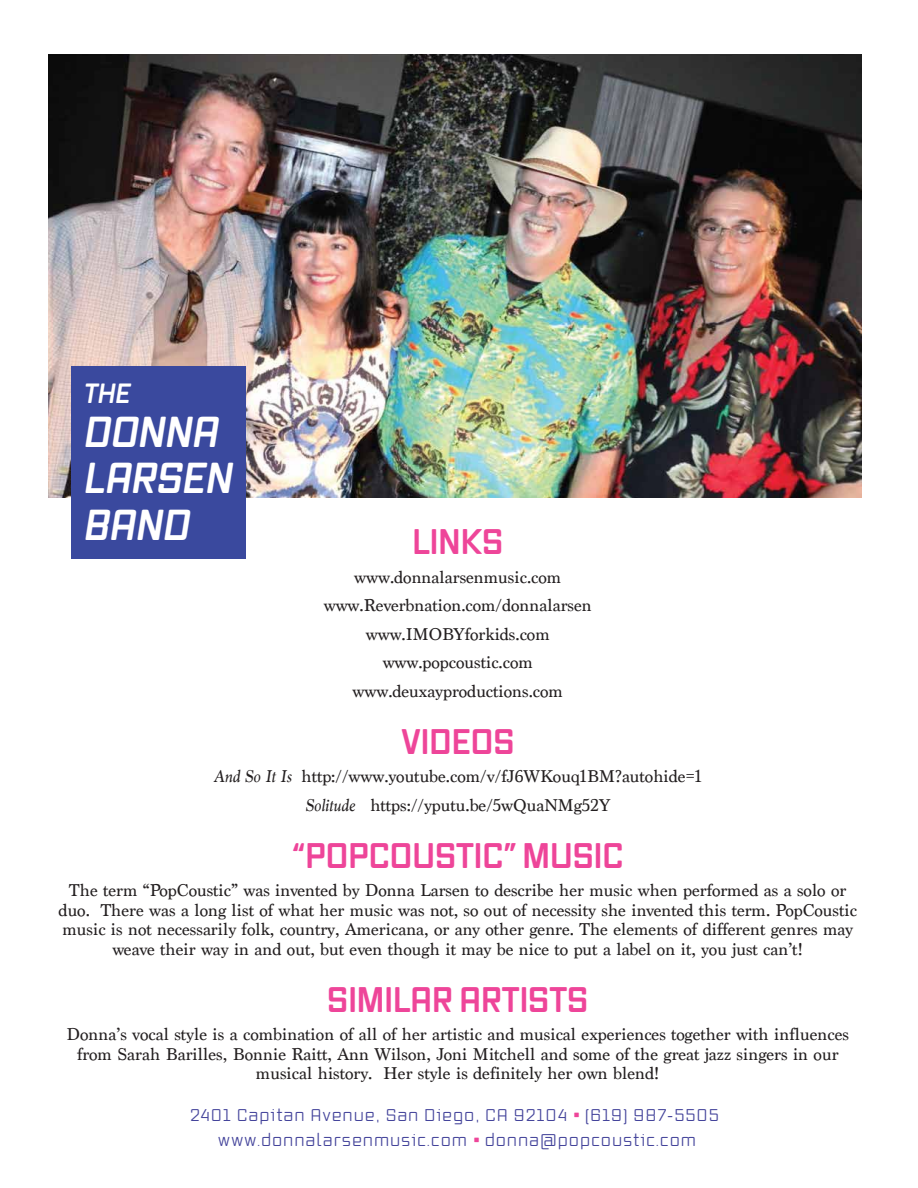
<style>
.page{position:relative;width:918px;height:1188px;background:#fff}
.page>*{position:absolute;margin:0;border:0;box-sizing:border-box;transform-origin:0 0}
.t1{font:italic 700 42px/46.5px "Vox Round";color:#fff}
.t2{font:700 34.5px "Vox Round";color:#ee4599}
.t3{font:italic 700 27px "Vox Round";color:#fff}
.t4{font:18px/28.5px "Marion";color:#231f20;text-align:center}
.t5{font:16.5px/25.5px "Vox Round";letter-spacing:.095em;color:#44449b;text-align:center}
.s1{font-style:italic}
.s2{font-weight:700;color:#ee4599}
</style>
<div class="page">
<img style="left:48px;top:55px;width:813px;height:443px">
<div style="left:71px;top:366px;width:175px;height:193px;background:#3a499e"></div>
<h3 class="t3" style="left:83px;top:375px;width:48px">THE</h3>
<h1 class="t1" style="left:83px;top:407px;width:150px">DONNA<br>LARSEN<br>BAND</h1>
<h2 class="t2" style="left:413px;top:518px;width:92px">LINKS</h2>
<p class="t4" style="left:324px;top:563px;width:270px">www.donnalarsenmusic.com www.Reverbnation.com/donnalarsen www.IMOBYforkids.com www.popcoustic.com www.deuxayproductions.com</p>
<h2 class="t2" style="left:401px;top:718px;width:115px">VIDEOS</h2>
<p class="t4" style="left:214px;top:762px;width:490px"><span class="s1">And So It Is</span> http://www.youtube.com/v/fJ6WKouq1BM?autohide=1<br><span class="s1">Solitude</span> https://yputu.be/5wQuaNMg52Y</p>
<h2 class="t2" style="left:292px;top:832px;width:333px">“POPCOUSTIC” MUSIC</h2>
<p class="t4" style="left:59px;top:881px;width:800px;line-height:19.5px">The term “PopCoustic” was invented by Donna Larsen to describe her music when performed as a solo or duo. There was a long list of what her music was not, so out of necessity she invented this term. PopCoustic music is not necessarily folk, country, Americana, or any other genre. The elements of different genres may weave their way in and out, but even though it may be nice to put a label on it, you just can’t!</p>
<h2 class="t2" style="left:327px;top:976px;width:262px">SIMILAR ARTISTS</h2>
<p class="t4" style="left:67px;top:1025px;width:784px;line-height:19.5px">Donna’s vocal style is a combination of all of her artistic and musical experiences together with influences from Sarah Barilles, Bonnie Raitt, Ann Wilson, Joni Mitchell and some of the great jazz singers in our musical history. Her style is definitely her own blend!</p>
<p class="t5" style="left:191px;top:1102px;width:530px">2401 Capitan Avenue, San Diego, CA 92104 <span class="s2">•</span> (619) 987-5505 www.donnalarsenmusic.com <span class="s2">•</span> donna@popcoustic.com</p>
</div>
